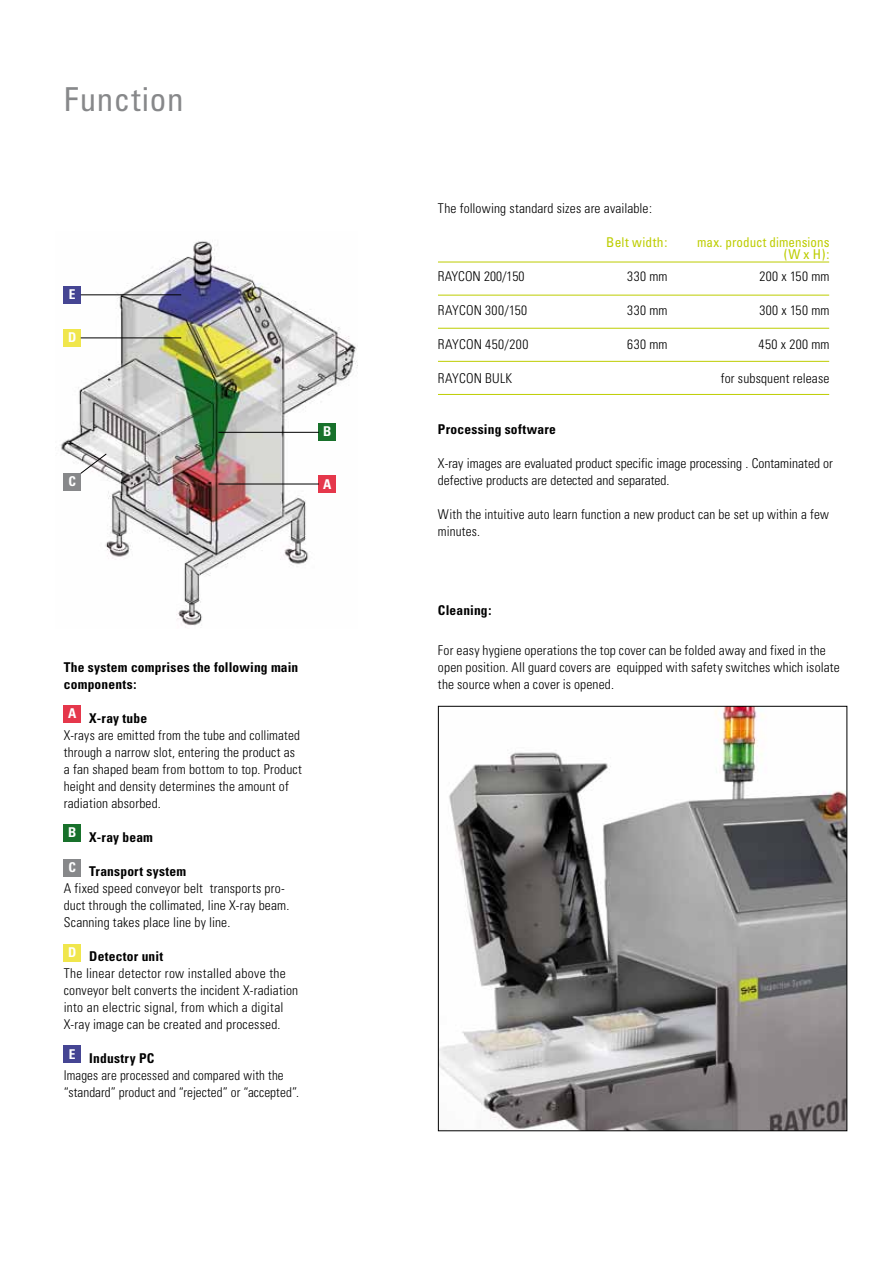
<style>
.page{position:relative;width:893px;height:1263px;background:#fff}
.page>*{position:absolute;margin:0;border:0;box-sizing:border-box;transform-origin:0 0}
.t1{font:condensed 33px "Univers";letter-spacing:.02em;color:#87888a}
.t2{font:300 condensed 13.5px/17px "Univers";letter-spacing:.01em;color:#000}
.t3{font:700 condensed 13.5px/17px "Univers";letter-spacing:.015em;color:#000}
.t4{font:300 condensed 13.5px/17px "Univers";letter-spacing:.01em;color:#000;scale:.96 1}
.t5{font:condensed 13.5px/12px "Univers";letter-spacing:.005em;color:#bdcd00;text-align:right}
.t6{font:condensed 13.5px "Univers";letter-spacing:.035em;color:#bdcd00}
.t7{font:700 condensed 13.5px "Univers";color:#fff}
</style>
<div class="page">
<hr style="left:438px;top:262px;width:391px;height:1px;background:#bdcd00">
<hr style="left:438px;top:295px;width:391px;height:1px;background:#bdcd00">
<hr style="left:438px;top:328px;width:391px;height:1px;background:#bdcd00">
<hr style="left:438px;top:361px;width:391px;height:1px;background:#bdcd00">
<hr style="left:438px;top:394px;width:391px;height:1px;background:#bdcd00">
<img style="left:440px;top:708px;width:405px;height:421px">
<img style="left:60px;top:241px;width:297px;height:387px">
<div style="left:64px;top:824px;width:17px;height:18px;background:#18712b"></div>
<div style="left:64px;top:705px;width:17px;height:18px;background:#e5374b"></div>
<div style="left:64px;top:859px;width:17px;height:17px;background:#87888a"></div>
<div style="left:64px;top:944px;width:17px;height:17px;background:#f0e64c"></div>
<div style="left:64px;top:1046px;width:17px;height:17px;background:#454593"></div>
<div style="left:319px;top:476px;width:17px;height:17px;background:#e5374b"></div>
<div style="left:319px;top:423px;width:17px;height:17px;background:#18712b"></div>
<div style="left:64px;top:473px;width:17px;height:18px;background:#87888a"></div>
<div style="left:64px;top:330px;width:17px;height:17px;background:#f0e64c"></div>
<div style="left:64px;top:286px;width:17px;height:18px;background:#454593"></div>
<hr style="left:218px;top:484px;width:101px;height:1px;background:#000">
<hr style="left:218px;top:432px;width:101px;height:1px;background:#000">
<hr style="left:81px;top:294px;width:100px;height:1px;background:#000">
<hr style="left:81px;top:337px;width:100px;height:1px;background:#000">
<svg style="left:80px;top:453px;width:27px;height:21px"></svg>
<h1 class="t1" style="left:64px;top:78px;width:121px">Function</h1>
<p class="t7" style="left:69px;top:286px;width:8px">E</p>
<p class="t7" style="left:68px;top:329px;width:10px">D</p>
<p class="t7" style="left:69px;top:473px;width:9px">C</p>
<p class="t7" style="left:323px;top:423px;width:10px">B</p>
<p class="t7" style="left:323px;top:475px;width:10px">A</p>
<p class="t3" style="left:64px;top:658px;width:236px">The system comprises the following main components:</p>
<p class="t3" style="left:89px;top:710px;width:59px">X-ray tube</p>
<p class="t2" style="left:64px;top:727px;width:240px">X-rays are emitted from the tube and collimated through a narrow slot, entering the product as a fan shaped beam from bottom to top. Product height and density determines the amount of radiation absorbed.</p>
<p class="t3" style="left:89px;top:829px;width:65px">X-ray beam</p>
<p class="t3" style="left:89px;top:863px;width:98px">Transport system</p>
<p class="t2" style="left:64px;top:880px;width:227px">A fixed speed conveyor belt transports pro&shy;duct through the collimated, line X-ray beam.<br>Scanning takes place line by line.</p>
<p class="t3" style="left:89px;top:948px;width:75px">Detector unit</p>
<p class="t2" style="left:64px;top:965px;width:236px">The linear detector row installed above the conveyor belt converts the incident X-radiation into an electric signal, from which a digital X-ray image can be created and processed.</p>
<p class="t3" style="left:89px;top:1050px;width:67px">Industry PC</p>
<p class="t4" style="left:64px;top:1067px;width:247px">Images are processed and compared with the “standard” product and “rejected” or “accepted”.</p>
<p class="t7" style="left:68px;top:705px;width:10px">A</p>
<p class="t7" style="left:68px;top:824px;width:10px">B</p>
<p class="t7" style="left:69px;top:859px;width:9px">C</p>
<p class="t7" style="left:68px;top:944px;width:10px">D</p>
<p class="t7" style="left:69px;top:1045px;width:8px">E</p>
<p class="t2" style="left:438px;top:200px;width:216px">The following standard sizes are available:</p>
<p class="t6" style="left:606px;top:234px;width:63px">Belt width:</p>
<p class="t5" style="left:697px;top:236px;width:134px">max. product dimensions (W x H):</p>
<p class="t2" style="left:438px;top:268px;width:88px">RAYCON 200/150</p>
<p class="t2" style="left:627px;top:268px;width:42px">330 mm</p>
<p class="t2" style="left:759px;top:268px;width:72px">200 x 150 mm</p>
<p class="t2" style="left:438px;top:302px;width:91px">RAYCON 300/150</p>
<p class="t2" style="left:627px;top:302px;width:42px">330 mm</p>
<p class="t2" style="left:759px;top:302px;width:72px">300 x 150 mm</p>
<p class="t2" style="left:438px;top:336px;width:92px">RAYCON 450/200</p>
<p class="t2" style="left:627px;top:336px;width:42px">630 mm</p>
<p class="t2" style="left:759px;top:336px;width:72px">450 x 200 mm</p>
<p class="t2" style="left:438px;top:370px;width:76px">RAYCON BULK</p>
<p class="t2" style="left:721px;top:370px;width:110px">for subsquent release</p>
<p class="t3" style="left:438px;top:420px;width:120px">Processing software</p>
<p class="t2" style="left:438px;top:455px;width:397px">X-ray images are evaluated product specific image processing . Contaminated or defective products are detected and separated.</p>
<p class="t2" style="left:438px;top:506px;width:392px">With the intuitive auto learn function a new product can be set up within a few minutes.</p>
<p class="t3" style="left:438px;top:601px;width:55px">Cleaning:</p>
<p class="t2" style="left:438px;top:642px;width:403px">For easy hygiene operations the top cover can be folded away and fixed in the open position. All guard covers are equipped with safety switches which isolate the source when a cover is opened.</p>
</div>
